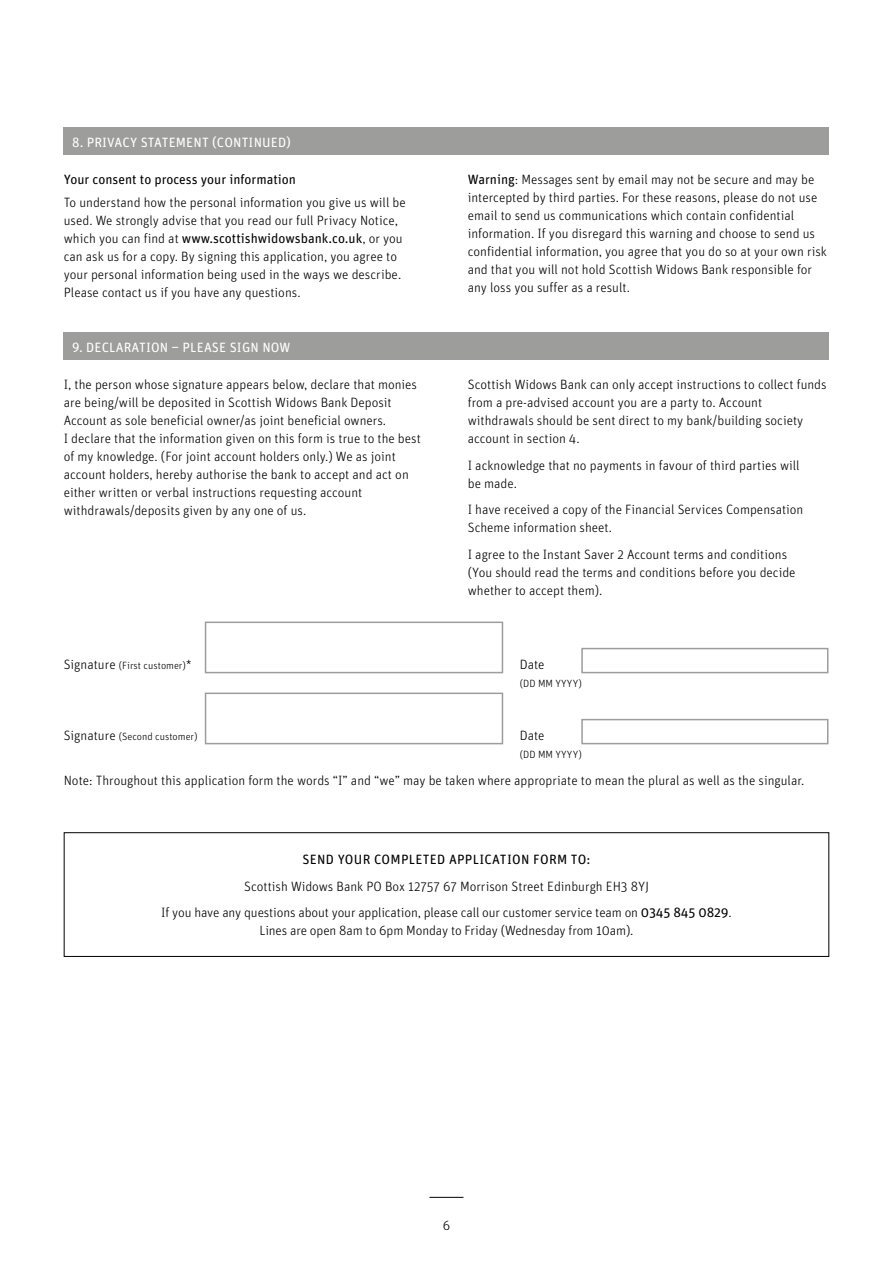
<style>
.page{position:relative;width:893px;height:1263px;background:#fff}
.page>*{position:absolute;margin:0;border:0;box-sizing:border-box;transform-origin:0 0}
.Body_copy{font:300 13.5px/18px "Unit Rounded Pro";color:#000}
.Table_Heading{font:13.5px "Unit Rounded Pro";letter-spacing:.01em;color:#fff}
.Body_copy-2{font:13.5px "Unit Rounded Pro";color:#000}
.Cover_Subheading_Bla{font:13.5px "Unit Rounded Pro";letter-spacing:.02em;color:#000}
.Body_copy-3{font:300 10.5px "Unit Rounded Pro";color:#000}
.s1{font-weight:400}
.s2{font-size:13.5px}
</style>
<div class="page">
<hr style="left:429px;top:1197px;width:34px;height:1px;background:#000">
<div style="left:64px;top:128px;width:765px;height:27px;background:#9d9d9c"></div>
<div style="left:64px;top:332px;width:765px;height:28px;background:#9d9d9c"></div>
<div style="left:205px;top:621px;width:298px;height:52px;border:2px solid #9d9d9c"></div>
<div style="left:581px;top:648px;width:247px;height:25px;border:2px solid #9d9d9c"></div>
<div style="left:205px;top:693px;width:298px;height:51px;border:2px solid #9d9d9c"></div>
<div style="left:581px;top:719px;width:247px;height:25px;border:2px solid #9d9d9c"></div>
<div style="left:64px;top:832px;width:765px;height:125px;border:1px solid #000"></div>
<p class="Table_Heading" style="left:72px;top:133px;width:220px">8. PRIVACY STATEMENT (CONTINUED)</p>
<p class="Body_copy-2" style="left:64px;top:170px;width:234px">Your consent to process your information</p>
<p class="Body_copy" style="left:64px;top:193px;width:343px">To understand how the personal information you give us will be used. We strongly advise that you read our full Privacy Notice, which you can find at <span class="s1">www.scottishwidowsbank.co.uk</span>, or you can ask us for a copy. By signing this application, you agree to your personal information being used in the ways we describe.<br>Please contact us if you have any questions.</p>
<p class="Body_copy" style="left:468px;top:170px;width:361px"><span class="s1">Warning</span>: Messages sent by email may not be secure and may be intercepted by third parties. For these reasons, please do not use email to send us communications which contain confidential information. If you disregard this warning and choose to send us confidential information, you agree that you do so at your own risk and that you will not hold Scottish Widows Bank responsible for any loss you suffer as a result.</p>
<p class="Table_Heading" style="left:72px;top:338px;width:220px">9. DECLARATION – PLEASE SIGN NOW</p>
<p class="Body_copy" style="left:64px;top:375px;width:359px">I, the person whose signature appears below, declare that monies are being/will be deposited in Scottish Widows Bank Deposit Account as sole beneficial owner/as joint beneficial owners.<br>I declare that the information given on this form is true to the best of my knowledge. (For joint account holders only.) We as joint account holders, hereby authorise the bank to accept and act on either written or verbal instructions requesting account withdrawals/deposits given by any one of us.</p>
<p class="Body_copy" style="left:468px;top:375px;width:360px">Scottish Widows Bank can only accept instructions to collect funds from a pre-advised account you are a party to. Account withdrawals should be sent direct to my bank/building society account in section 4.</p>
<p class="Body_copy" style="left:468px;top:456px;width:333px">I acknowledge that no payments in favour of third parties will be made.</p>
<p class="Body_copy" style="left:468px;top:500px;width:337px">I have received a copy of the Financial Services Compensation<br>Scheme information sheet.</p>
<p class="Body_copy" style="left:468px;top:545px;width:329px">I agree to the Instant Saver 2 Account terms and conditions (You should read the terms and conditions before you decide whether to accept them).</p>
<p class="Body_copy-3" style="left:64px;top:659px;width:130px"><span class="s2">Signature</span> (First customer)<span class="s2">*</span></p>
<p class="Body_copy" style="left:520px;top:655px;width:26px">Date</p>
<p class="Body_copy-3" style="left:520px;top:677px;width:64px">(DD MM YYYY)</p>
<p class="Body_copy-3" style="left:64px;top:730px;width:135px"><span class="s2">Signature</span> (Second customer)</p>
<p class="Body_copy" style="left:520px;top:726px;width:26px">Date</p>
<p class="Body_copy-3" style="left:520px;top:748px;width:64px">(DD MM YYYY)</p>
<p class="Body_copy" style="left:64px;top:771px;width:742px">Note: Throughout this application form the words “I” and “we” may be taken where appropriate to mean the plural as well as the singular.</p>
<p class="Cover_Subheading_Bla" style="left:302px;top:850px;width:290px">SEND YOUR COMPLETED APPLICATION FORM TO:</p>
<p class="Body_copy" style="left:244px;top:877px;width:406px">Scottish Widows Bank PO Box 12757 67 Morrison Street Edinburgh EH3 8YJ</p>
<p class="Body_copy" style="left:161px;top:903px;width:572px;text-align:center">If you have any questions about your application, please call our customer service team on <span class="s1">0345 845 0829</span>.<br>Lines are open 8am to 6pm Monday to Friday (Wednesday from 10am).</p>
<p class="Body_copy" style="left:443px;top:1216px;width:9px">6</p>
</div>
